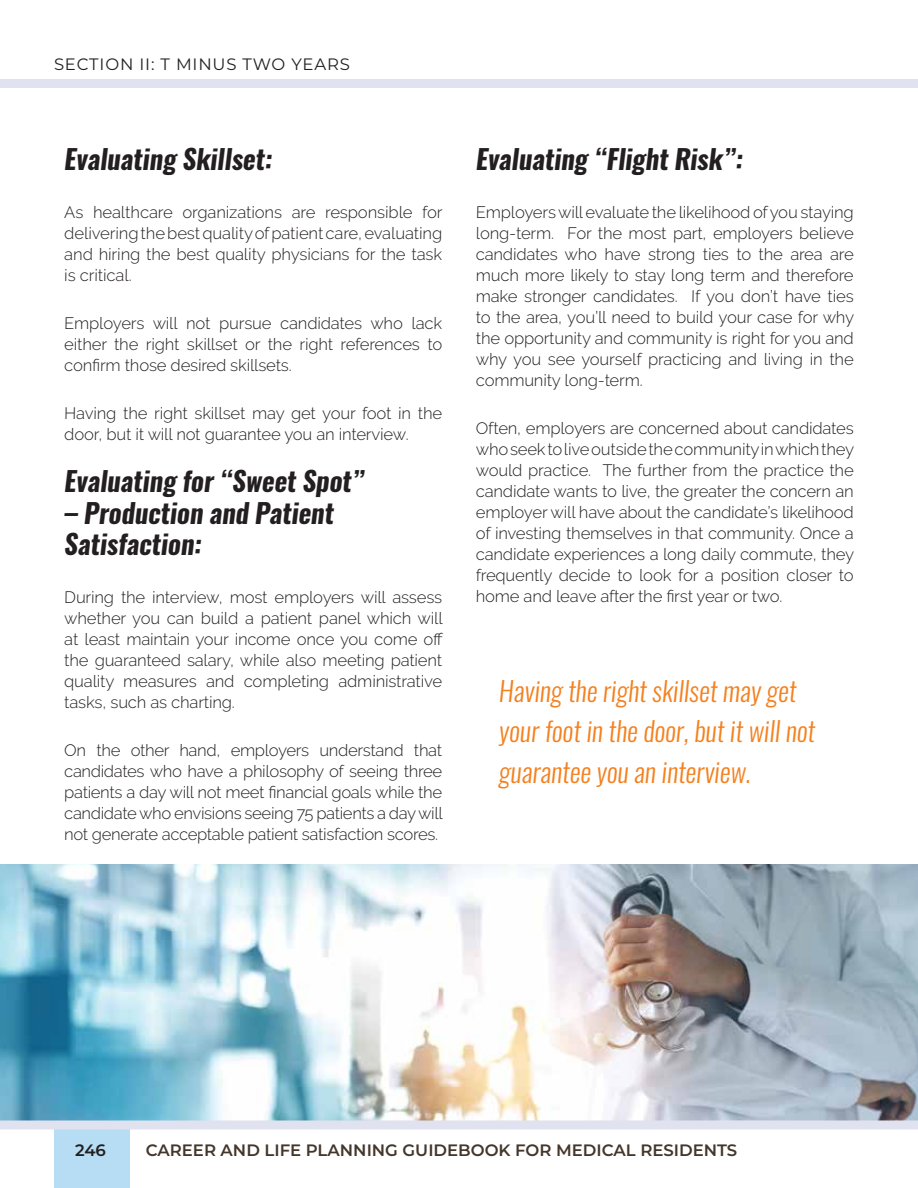
<style>
.page{position:relative;width:918px;height:1188px;background:#fff}
.page>*{position:absolute;margin:0;border:0;box-sizing:border-box;transform-origin:0 0}
.t1{font:italic 700 27px/31.5px "Oswald";letter-spacing:-.005em;color:#231f20}
.t2{font:italic 300 27px/40.5px "Oswald";color:#f48120}
.t3{font:300 16.5px/21px "Raleway";letter-spacing:-.005em;color:#231f20;text-align:justify}
.t4{font:600 16.5px "Montserrat";color:#43362a}
.t5{font:16.5px "Montserrat";letter-spacing:.05em;color:#231f20}
.t6{font:600 16.5px "Montserrat";color:#231f20}
</style>
<div class="page">
<img style="left:0;top:864px;width:918px;height:256px">
<div style="left:0;top:79px;width:918px;height:9px;background:#e1e2ef"></div>
<div style="left:55px;top:1128px;width:75px;height:60px;background:#b7ddf5"></div>
<div style="left:0;top:1120px;width:918px;height:10px;background:#e1e2ef"></div>
<p class="t5" style="left:54px;top:53px;width:297px">SECTION II: T MINUS TWO YEARS</p>
<h1 class="t1" style="left:64px;top:144px;width:210px">Evaluating Skillset:</h1>
<p class="t3" style="left:64px;top:201px;width:380px">As healthcare organizations are responsible for delivering the best quality of patient care, evaluating and hiring the best quality physicians for the task is critical.</p>
<p class="t3" style="left:64px;top:312px;width:380px">Employers will not pursue candidates who lack either the right skillset or the right references to confirm those desired skillsets.</p>
<p class="t3" style="left:64px;top:402px;width:380px">Having the right skillset may get your foot in the door, but it will not guarantee you an interview.</p>
<h1 class="t1" style="left:64px;top:466px;width:302px">Evaluating for “Sweet Spot”</h1>
<h1 class="t1" style="left:64px;top:498px;width:271px">– Production and Patient<br>Satisfaction:</h1>
<p class="t3" style="left:64px;top:587px;width:380px">During the interview, most employers will assess whether you can build a patient panel which will at least maintain your income once you come off the guaranteed salary, while also meeting patient quality measures and completing administrative tasks, such as charting.</p>
<p class="t3" style="left:64px;top:740px;width:380px">On the other hand, employers understand that candidates who have a philosophy of seeing three patients a day will not meet financial goals while the candidate who envisions seeing 75 patients a day will not generate acceptable patient satisfaction scores.</p>
<h1 class="t1" style="left:476px;top:144px;width:269px">Evaluating “Flight Risk”:</h1>
<p class="t3" style="left:476px;top:201px;width:380px">Employers will evaluate the likelihood of you staying long-term. For the most part, employers believe candidates who have strong ties to the area are much more likely to stay long term and therefore make stronger candidates. If you don’t have ties to the area, you’ll need to build your case for why the opportunity and community is right for you and why you see yourself practicing and living in the community long-term.</p>
<p class="t3" style="left:476px;top:417px;width:380px">Often, employers are concerned about candidates who seek to live outside the community in which they would practice. The further from the practice the candidate wants to live, the greater the concern an employer will have about the candidate’s likelihood of investing themselves in that community. Once a candidate experiences a long daily commute, they frequently decide to look for a position closer to home and leave after the first year or two.</p>
<h1 class="t2" style="left:499px;top:670px;width:318px">Having the right skillset may get your foot in the door, but it will not guarantee you an interview.</h1>
<p class="t6" style="left:75px;top:1138px;width:32px">246</p>
<p class="t4" style="left:146px;top:1138px;width:593px">CAREER AND LIFE PLANNING GUIDEBOOK FOR MEDICAL RESIDENTS</p>
</div>
